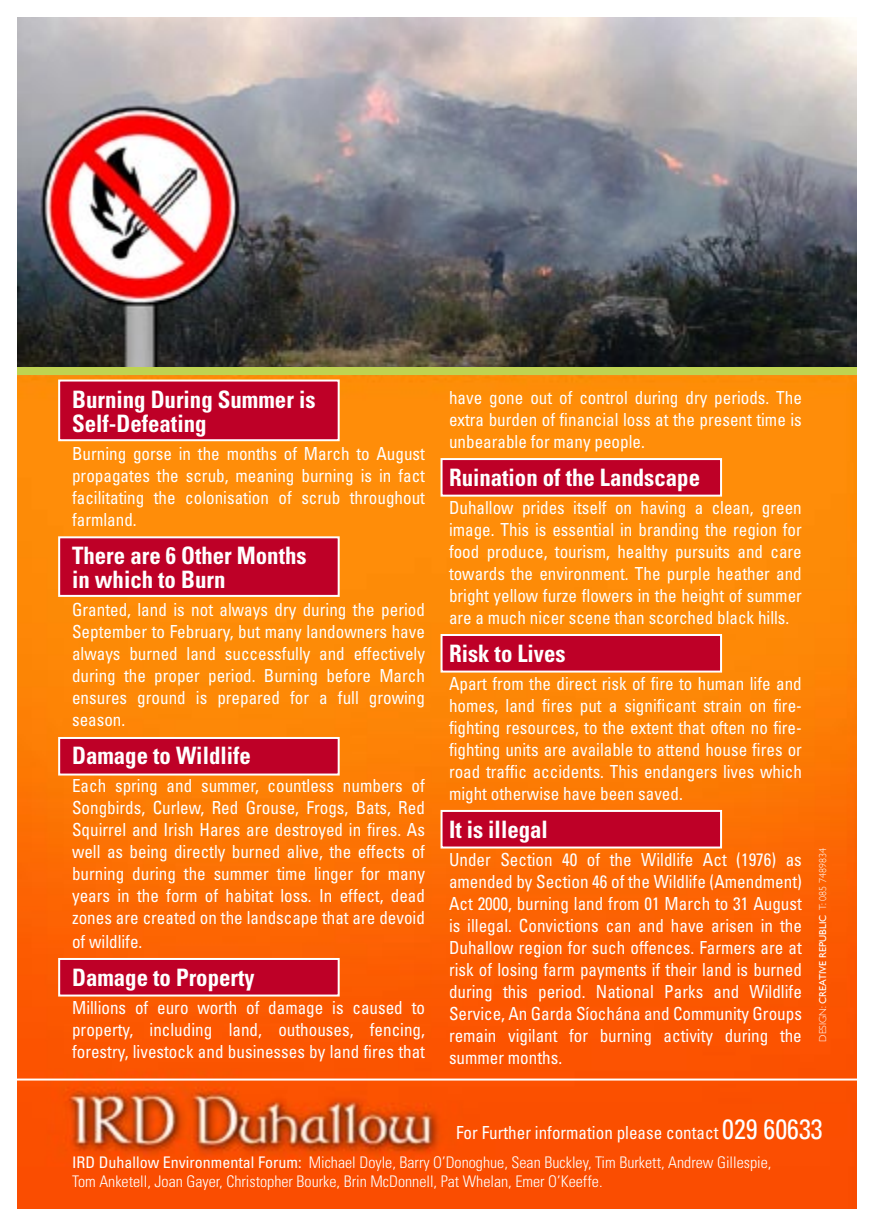
<style>
.page{position:relative;width:874px;height:1225px;background:#fff}
.page>*{position:absolute;margin:0;border:0;box-sizing:border-box;transform-origin:0 0}
.t1{font:700 condensed 24px "Univers";color:#fff;scale:.95 1}
.t2{font:condensed 18px/22px "Univers";color:#fff;text-align:justify;scale:.95 1}
.t3{font:300 condensed 16px "Univers";color:#fff}
.t4{font:300 10px "Gill Sans";color:#fff}
.s1{font-weight:400}
.s2{font-size:28px}
</style>
<div class="page">
<img style="left:17px;top:17px;width:839px;height:1191px">
<div style="left:17px;top:367px;width:839px;height:7px;background:#bfd351"></div>
<div style="left:59px;top:380px;width:279px;height:60px;background:#be0027"></div>
<div style="left:58px;top:379px;width:281px;height:62px;border:2px solid #fff"></div>
<div style="left:59px;top:537px;width:279px;height:59px;background:#be0027"></div>
<div style="left:58px;top:536px;width:281px;height:61px;border:2px solid #fff"></div>
<div style="left:59px;top:738px;width:279px;height:36px;background:#be0027"></div>
<div style="left:58px;top:737px;width:281px;height:38px;border:2px solid #fff"></div>
<div style="left:59px;top:959px;width:279px;height:36px;background:#be0027"></div>
<div style="left:58px;top:958px;width:281px;height:38px;border:2px solid #fff"></div>
<div style="left:441px;top:459px;width:279px;height:36px;background:#be0027"></div>
<div style="left:440px;top:458px;width:281px;height:38px;border:2px solid #fff"></div>
<div style="left:441px;top:635px;width:279px;height:36px;background:#be0027"></div>
<div style="left:440px;top:634px;width:281px;height:38px;border:2px solid #fff"></div>
<div style="left:441px;top:811px;width:279px;height:36px;background:#be0027"></div>
<div style="left:440px;top:810px;width:281px;height:38px;border:2px solid #fff"></div>
<hr style="left:0;top:1078px;width:873px;height:2px;background:#fff">
<p class="t1" style="left:72px;top:385px;width:257px">Burning During Summer is</p>
<p class="t1" style="left:72px;top:409px;width:143px">Self-Defeating</p>
<p class="t2" style="left:72px;top:442px;width:373px">Burning gorse in the months of March to August propagates the scrub, meaning burning is in fact facilitating the colonisation of scrub throughout farmland.</p>
<p class="t1" style="left:72px;top:541px;width:248px">There are 6 Other Months</p>
<p class="t1" style="left:72px;top:565px;width:163px">in which to Burn</p>
<p class="t2" style="left:72px;top:598px;width:373px">Granted, land is not always dry during the period September to February, but many landowners have always burned land successfully and effectively during the proper period. Burning before March ensures ground is prepared for a full growing season.</p>
<p class="t1" style="left:72px;top:741px;width:190px">Damage to Wildlife</p>
<p class="t2" style="left:72px;top:774px;width:373px">Each spring and summer, countless numbers of Songbirds, Curlew, Red Grouse, Frogs, Bats, Red Squirrel and Irish Hares are destroyed in fires. As well as being directly burned alive, the effects of burning during the summer time linger for many years in the form of habitat loss. In effect, dead zones are created on the landscape that are devoid</p>
<p class="t2" style="left:72px;top:930px;width:75px">of wildlife.</p>
<p class="t1" style="left:72px;top:963px;width:193px">Damage to Property</p>
<p class="t2" style="left:72px;top:996px;width:373px">Millions of euro worth of damage is caused to property, including land, outhouses, fencing, forestry, livestock and businesses by land fires that</p>
<p class="t2" style="left:449px;top:386px;width:373px">have gone out of control during dry periods. The extra burden of financial loss at the present time is unbearable for many people.</p>
<p class="t1" style="left:449px;top:462px;width:265px">Ruination of the Landscape</p>
<p class="t2" style="left:449px;top:496px;width:373px">Duhallow prides itself on having a clean, green image. This is essential in branding the region for food produce, tourism, healthy pursuits and care towards the environment. The purple heather and bright yellow furze flowers in the height of summer are a much nicer scene than scorched black hills.</p>
<p class="t1" style="left:449px;top:638px;width:124px">Risk to Lives</p>
<p class="t2" style="left:449px;top:672px;width:373px">Apart from the direct risk of fire to human life and homes, land fires put a significant strain on fire&shy;fighting resources, to the extent that often no fire&shy;fighting units are available to attend house fires or road traffic accidents. This endangers lives which might otherwise have been saved.</p>
<p class="t1" style="left:449px;top:814px;width:106px">It is illegal</p>
<p class="t2" style="left:449px;top:848px;width:373px">Under Section 40 of the Wildlife Act (1976) as amended by Section 46 of the Wildlife (Amendment)<br>Act 2000, burning land from 01 March to 31 August is illegal. Convictions can and have arisen in the Duhallow region for such offences. Farmers are at risk of losing farm payments if their land is burned during this period. National Parks and Wildlife Service, An Garda Síochána and Community Groups remain vigilant for burning activity during the summer months.</p>
<p class="t4" style="left:816px;top:1041px;width:195px;rotate:-90deg">DESIGN: <span class="s1">CREATIVE REPUBLIC</span> T: 085 7489834</p>
<p class="t2" style="left:456px;top:1121px;width:387px">For Further information please contact <span class="s2">029 60633</span></p>
<p class="t3" style="left:72px;top:1152px;width:700px"><span class="s1">IRD Duhallow Environmental Forum:</span> Michael Doyle, Barry O’Donoghue, Sean Buckley, Tim Burkett, Andrew Gillespie,</p>
<p class="t3" style="left:72px;top:1171px;width:531px">Tom Anketell, Joan Gayer, Christopher Bourke, Brin McDonnell, Pat Whelan, Emer O’Keeffe.</p>
</div>
